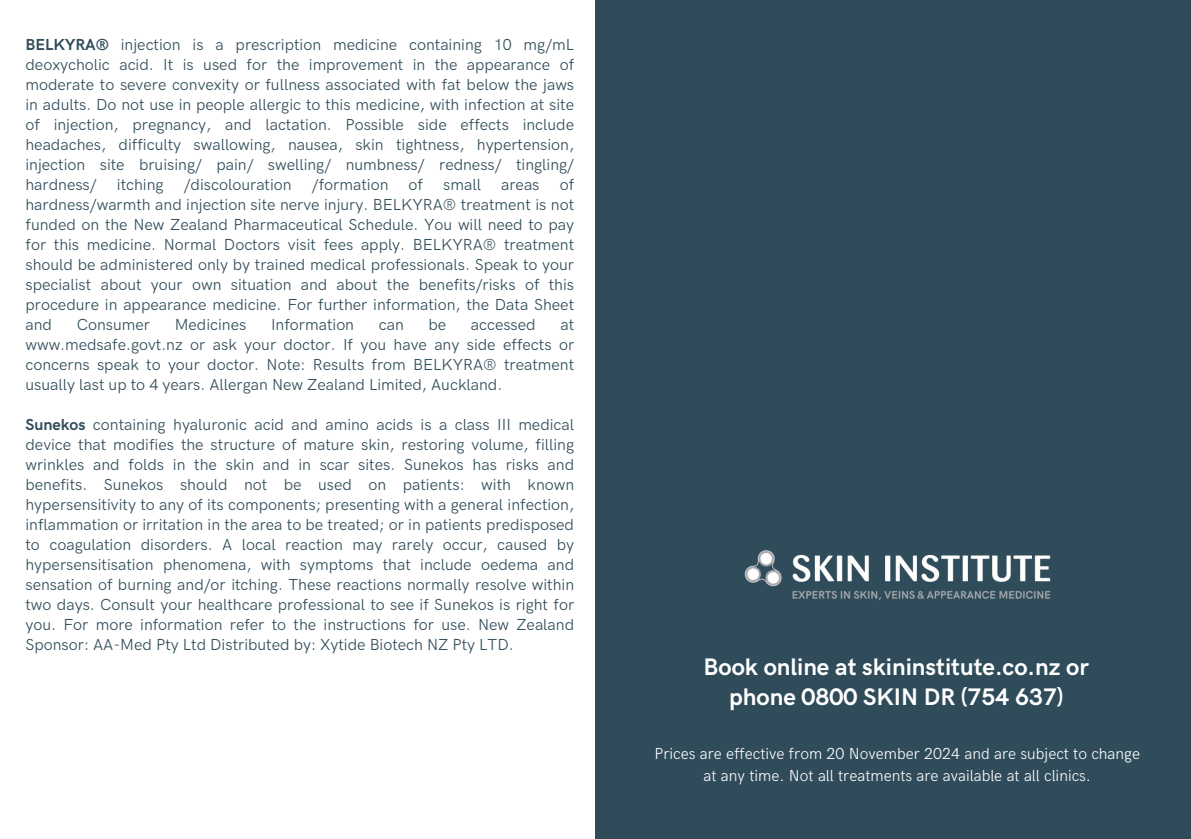
<style>
.page{position:relative;width:1191px;height:839px;background:#fff}
.page>*{position:absolute;margin:0;border:0;box-sizing:border-box;transform-origin:0 0}
.t1{font:700 24px/30px "HK Grotesk";color:#fff;text-align:center}
.t2{font:16px/20px "HK Grotesk Pro";color:#304c5a;text-align:justify}
.t3{font:300 16px/21.4px "HK Grotesk";color:#fff;text-align:center}
.s1{font-weight:700}
</style>
<div class="page">
<div style="left:595px;top:0;width:596px;height:838px;background:#304c5a"></div>
<img style="left:744px;top:550px;width:307px;height:51px">
<h1 class="t2" style="left:25px;top:35px;width:550px"><span class="s1">BELKYRA®</span> injection is a prescription medicine containing 10 mg/mL deoxycholic acid. It is used for the improvement in the appearance of moderate to severe convexity or fullness associated with fat below the jaws in adults. Do not use in people allergic to this medicine, with infection at site of injection, pregnancy, and lactation. Possible side effects include headaches, difficulty swallowing, nausea, skin tightness, hypertension, injection site bruising/ pain/ swelling/ numbness/ redness/ tingling/ hardness/</h1>
<h1 class="t2" style="left:25px;top:175px;width:550px;text-indent:534px">of hardness/warmth and injection site nerve injury. BELKYRA® treatment is not funded on the New Zealand Pharmaceutical Schedule. You will need to pay for this medicine. Normal Doctors visit fees apply. BELKYRA® treatment should be administered only by trained medical professionals. Speak to your specialist about your own situation and about the benefits/risks of this procedure in appearance medicine. For further information, the Data Sheet and</h1>
<h1 class="t2" style="left:117px;top:175px;width:48px">itching</h1>
<h1 class="t2" style="left:184px;top:175px;width:109px">/discolouration</h1>
<h1 class="t2" style="left:312px;top:175px;width:78px">/formation</h1>
<h1 class="t2" style="left:409px;top:175px;width:16px">of</h1>
<h1 class="t2" style="left:443px;top:175px;width:39px">small</h1>
<h1 class="t2" style="left:501px;top:175px;width:40px">areas</h1>
<h1 class="t2" style="left:77px;top:315px;width:75px">Consumer</h1>
<h1 class="t2" style="left:175px;top:315px;width:73px">Medicines</h1>
<h1 class="t2" style="left:271px;top:315px;width:85px">Information</h1>
<h1 class="t2" style="left:379px;top:315px;width:27px">can</h1>
<h1 class="t2" style="left:428px;top:315px;width:19px">be</h1>
<h1 class="t2" style="left:471px;top:315px;width:66px">accessed</h1>
<h1 class="t2" style="left:25px;top:315px;width:550px;text-indent:535px">at www.medsafe.govt.nz or ask your doctor. If you have any side effects or concerns speak to your doctor. Note: Results from BELKYRA® treatment usually last up to 4 years. Allergan New Zealand Limited, Auckland.</h1>
<p class="t2" style="left:25px;top:415px;width:550px"><span class="s1">Sunekos</span> containing hyaluronic acid and amino acids is a class III medical device that modifies the structure of mature skin, restoring volume, filling wrinkles and folds in the skin and in scar sites. Sunekos has risks and benefits. Sunekos should not be used on patients: with known hypersensitivity to any of its components; presenting with a general infection, inflammation or irritation in the area to be treated; or in patients predisposed to coagulation disorders. A local reaction may rarely occur, caused by hypersensitisation phenomena, with symptoms that include oedema and sensation of burning and/or itching. These reactions normally resolve within two days. Consult your healthcare professional to see if Sunekos is right for you. For more information refer to the instructions for use. New Zealand Sponsor: AA-Med Pty Ltd Distributed by: Xytide Biotech NZ Pty LTD.</p>
<p class="t1" style="left:704px;top:652px;width:387px">Book online at skininstitute.co.nz or phone 0800 SKIN DR (754 637)</p>
<p class="t3" style="left:654px;top:743px;width:487px">Prices are effective from 20 November 2024 and are subject to change at any time. Not all treatments are available at all clinics.</p>
</div>
